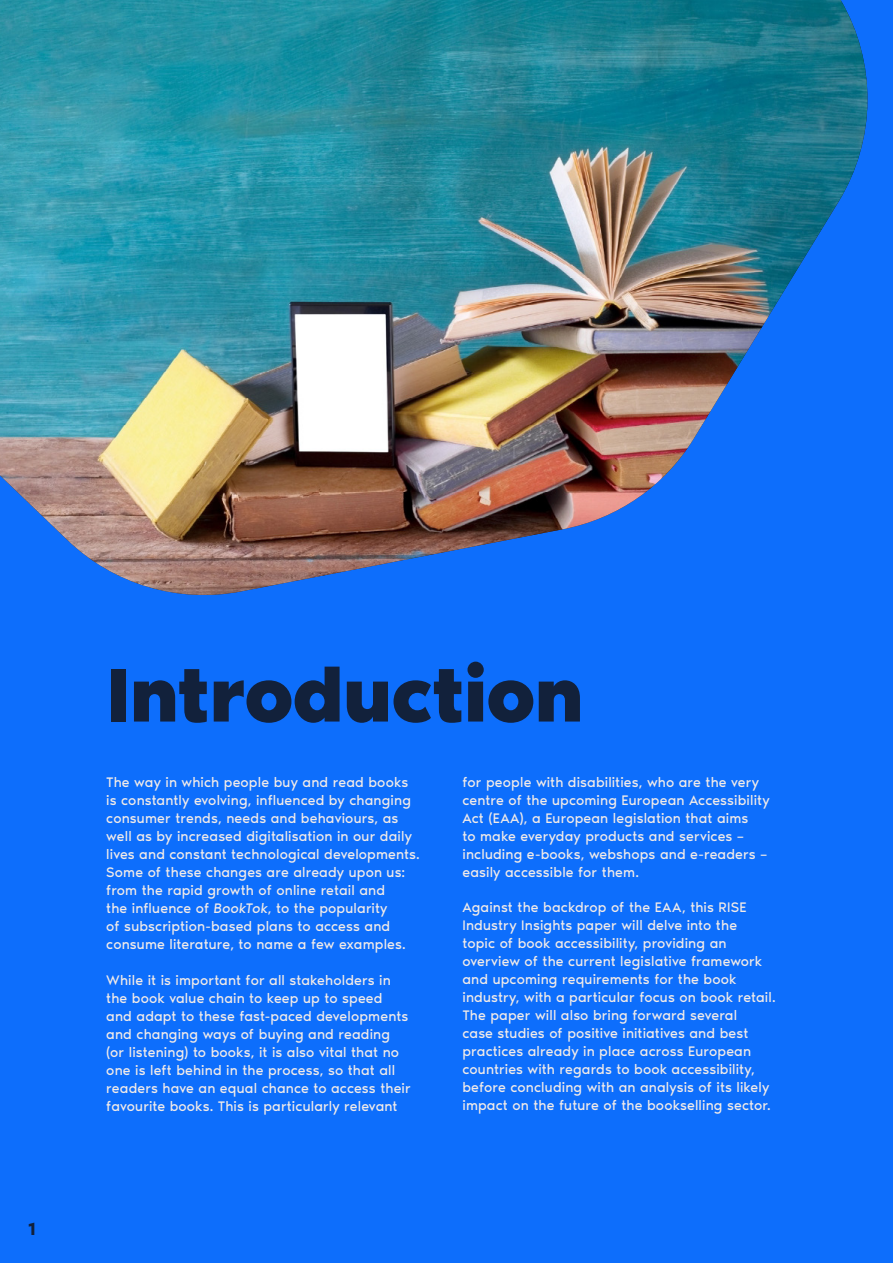
<style>
.page{position:relative;width:893px;height:1263px;background:#0d6efc}
.page>*{position:absolute;margin:0;border:0;box-sizing:border-box;transform-origin:0 0}
.t1{font:700 78px "Noir Pro";letter-spacing:-.01em;color:#12213b}
.t2{font:600 18px "Noir Pro";color:#12213b}
.t3{font:14.25px/18px "Noir Pro";letter-spacing:.01em;color:#f2ebe8}
.s1{font-style:italic}
</style>
<div class="page">
<img style="left:0;top:0;width:868px;height:595px">
<p class="t2" style="left:28px;top:1215px;width:10px">1</p>
<h1 class="t1" style="left:106px;top:632px;width:478px">Introduction</h1>
<p class="t3" style="left:106px;top:773px;width:315px">The way in which people buy and read books is constantly evolving, influenced by changing consumer trends, needs and behaviours, as well as by increased digitalisation in our daily lives and constant technological developments.<br>Some of these changes are already upon us: from the rapid growth of online retail and<br>the influence of <span class="s1">BookTok</span>, to the popularity<br>of subscription-based plans to access and consume literature, to name a few examples.</p>
<p class="t3" style="left:106px;top:970px;width:306px">While it is important for all stakeholders in the book value chain to keep up to speed and adapt to these fast-paced developments and changing ways of buying and reading (or listening) to books, it is also vital that no one is left behind in the process, so that all readers have an equal chance to access their favourite books. This is particularly relevant</p>
<p class="t3" style="left:462px;top:773px;width:309px">for people with disabilities, who are the very centre of the upcoming European Accessibility Act (EAA), a European legislation that aims<br>to make everyday products and services – including e-books, webshops and e-readers – easily accessible for them.</p>
<p class="t3" style="left:462px;top:898px;width:315px">Against the backdrop of the EAA, this RISE Industry Insights paper will delve into the<br>topic of book accessibility, providing an overview of the current legislative framework and upcoming requirements for the book industry, with a particular focus on book retail.<br>The paper will also bring forward several<br>case studies of positive initiatives and best practices already in place across European countries with regards to book accessibility, before concluding with an analysis of its likely impact on the future of the bookselling sector.</p>
</div>
